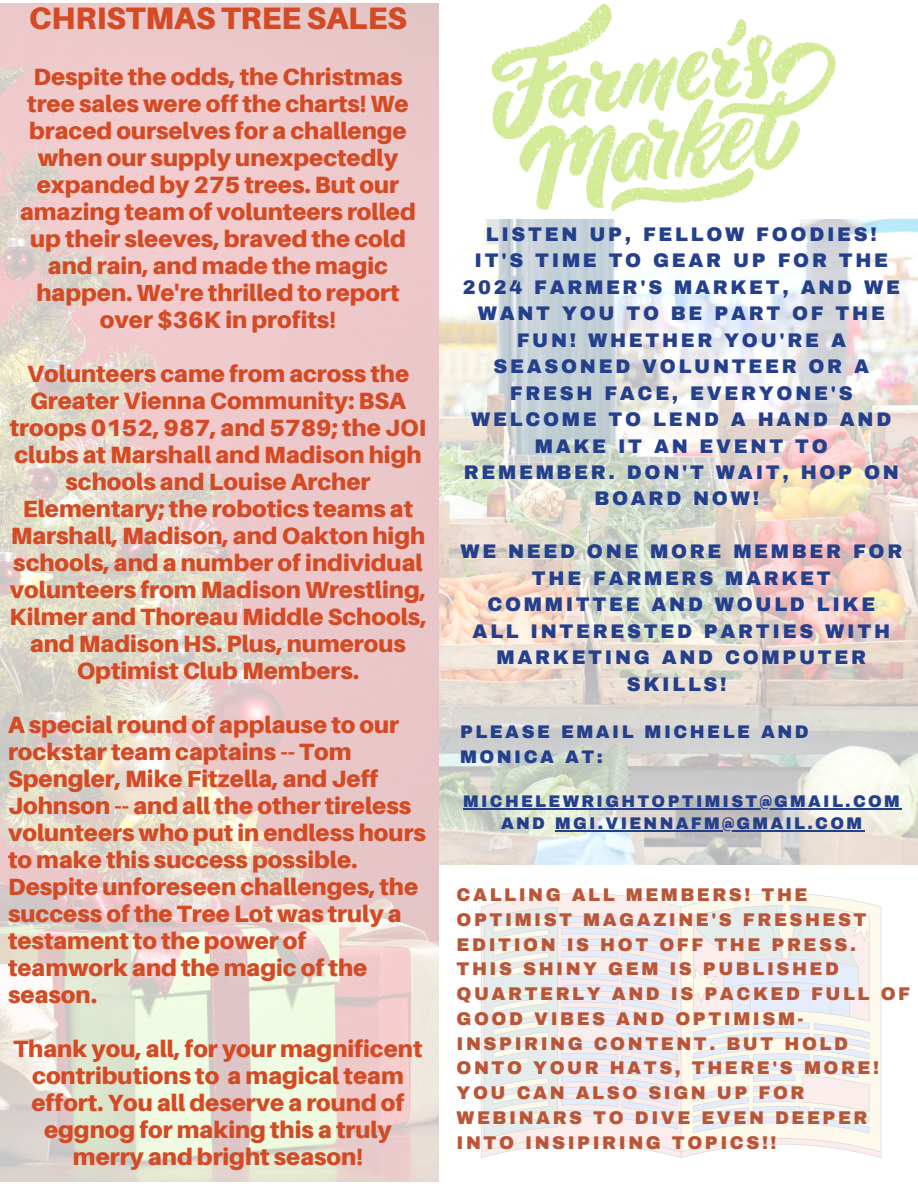
<style>
.page{position:relative;width:918px;height:1188px;background:#fff}
.page>*{position:absolute;margin:0;border:0;box-sizing:border-box;transform-origin:0 0}
.t1{font:900 31.05px "Aileron";color:#d34a24}
.t2{font:900 23.55px/27px "Aileron";color:#d34a24;text-align:center}
.t3{font:900 19.35px/26.4px "Archivo";letter-spacing:.14em;color:#243f8b;text-align:center}
.t4{font:900 18px/24.8px "Archivo";letter-spacing:.14em;color:#b95637}
.t5{font:900 17.85px/24.3px "Archivo";letter-spacing:.14em;color:#243f8b}
.t6{font:900 16.5px/22.2px "Archivo";letter-spacing:.14em;color:#243f8b;text-align:center}
</style>
<div class="page">
<svg style="left:492px;top:4px;width:344px;height:207px"></svg>
<img style="left:440px;top:219px;width:478px;height:646px">
<hr style="left:463px;top:808px;width:439px;height:1px;background:#243f8b">
<hr style="left:555px;top:830px;width:309px;height:2px;background:#243f8b">
<img style="left:0;top:3px;width:438px;height:1178px">
<svg style="left:481px;top:893px;width:400px;height:265px;background:#f0eeee"></svg>
<p class="t1" style="left:29px;top:-2px;width:380px">CHRISTMAS TREE SALES</p>
<p class="t2" style="left:20px;top:63px;width:397px">Despite the odds, the Christmas tree sales were off the charts! We braced ourselves for a challenge when our supply unexpectedly expanded by 275 trees. But our amazing team of volunteers rolled up their sleeves, braved the cold and rain, and made the magic happen. We're thrilled to report over $36K in profits!</p>
<p class="t2" style="left:9px;top:360px;width:419px">Volunteers came from across the<br>Greater Vienna Community: BSA troops 0152, 987, and 5789; the JOI clubs at Marshall and Madison high schools and Louise Archer<br>Elementary; the robotics teams at<br>Marshall, Madison, and Oakton high schools, and a number of individual volunteers from Madison Wrestling,<br>Kilmer and Thoreau Middle Schools, and Madison HS. Plus, numerous<br>Optimist Club Members.</p>
<p class="t2" style="left:8px;top:711px;width:419px;text-align:left">A special round of applause to our rockstar team captains -- Tom<br>Spengler, Mike Fitzella, and Jeff<br>Johnson -- and all the other tireless volunteers who put in endless hours to make this success possible.<br>Despite unforeseen challenges, the success of the Tree Lot was truly a testament to the power of teamwork and the magic of the season.</p>
<p class="t2" style="left:13px;top:1035px;width:411px">Thank you, all, for your magnificent contributions to a magical team effort. You all deserve a round of eggnog for making this a truly merry and bright season!</p>
<p class="t3" style="left:463px;top:221px;width:439px">LISTEN UP, FELLOW FOODIES!<br>IT'S TIME TO GEAR UP FOR THE<br>2024 FARMER'S MARKET, AND WE<br>WANT YOU TO BE PART OF THE<br>FUN! WHETHER YOU'RE A<br>SEASONED VOLUNTEER OR A<br>FRESH FACE, EVERYONE'S<br>WELCOME TO LEND A HAND AND<br>MAKE IT AN EVENT TO<br>REMEMBER. DON'T WAIT, HOP ON<br>BOARD NOW!</p>
<p class="t3" style="left:460px;top:539px;width:444px">WE NEED ONE MORE MEMBER FOR<br>THE FARMERS MARKET<br>COMMITTEE AND WOULD LIKE<br>ALL INTERESTED PARTIES WITH<br>MARKETING AND COMPUTER<br>SKILLS!</p>
<p class="t5" style="left:460px;top:720px;width:350px">PLEASE EMAIL MICHELE AND<br>MONICA AT:</p>
<p class="t6" style="left:463px;top:791px;width:438px">MICHELEWRIGHTOPTIMIST@GMAIL.COM<br>AND MGI.VIENNAFM@GMAIL.COM</p>
<p class="t4" style="left:457px;top:883px;width:455px">CALLING ALL MEMBERS! THE<br>OPTIMIST MAGAZINE'S FRESHEST<br>EDITION IS HOT OFF THE PRESS.<br>THIS SHINY GEM IS PUBLISHED<br>QUARTERLY AND IS PACKED FULL OF<br>GOOD VIBES AND OPTIMISM-<br>INSPIRING CONTENT. BUT HOLD<br>ONTO YOUR HATS, THERE'S MORE!<br>YOU CAN ALSO SIGN UP FOR<br>WEBINARS TO DIVE EVEN DEEPER<br>INTO INSIPIRING TOPICS!!</p>
</div>
